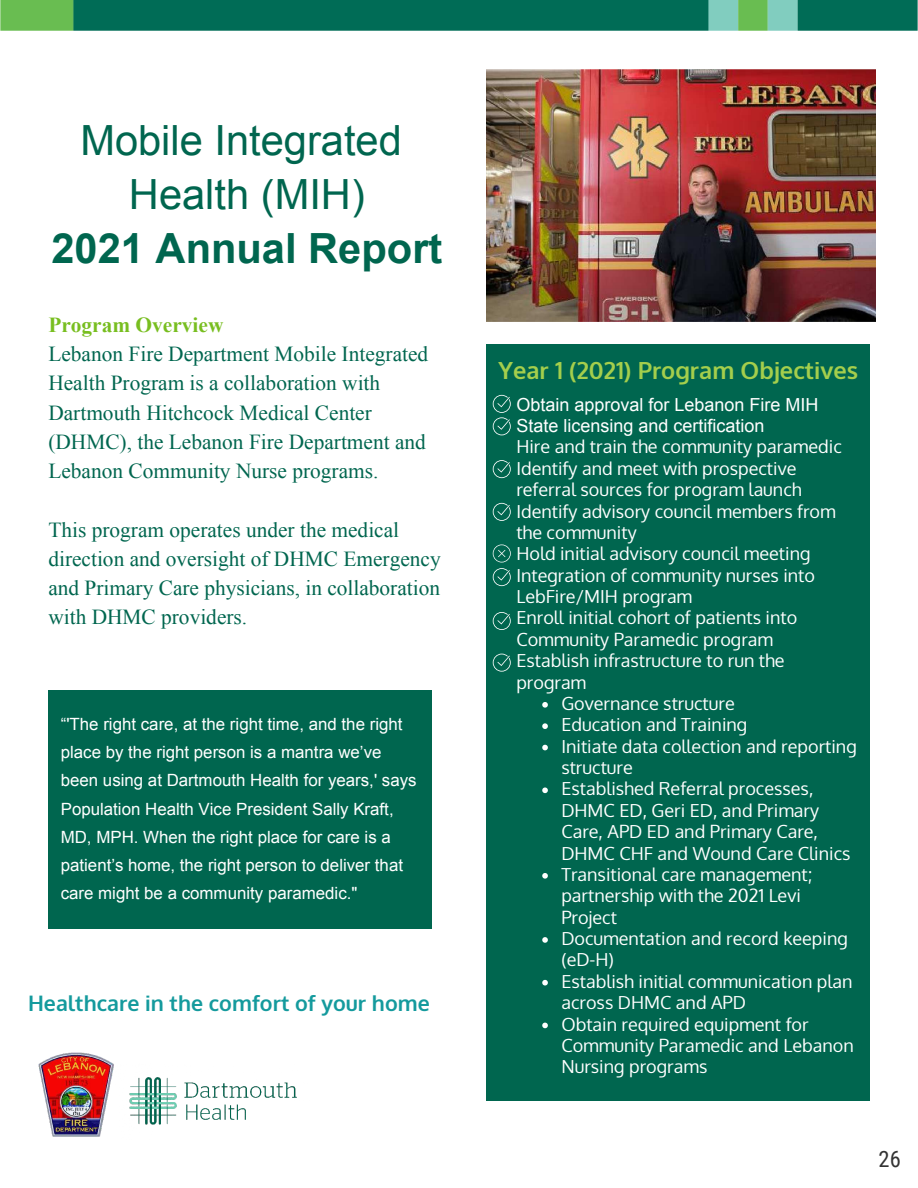
<style>
.page{position:relative;width:918px;height:1188px;background:#fff}
.page>*{position:absolute;margin:0;border:0;box-sizing:border-box;transform-origin:0 0}
.t1{font:41.7px/54px "Arial";color:#00664f;text-align:center}
.t2{font:700 41.7px "Arial";color:#00664f}
.t3{font:700 23.7px "Oxygen";color:#a4ce4c}
.t4{font:22.5px "Roboto Condensed";color:#333}
.t5{font:21.3px/29.2px "Times New Roman";color:#00664f}
.t6{font:700 21.3px "Oxygen";color:#149a9d}
.t7{font:700 21.3px "Times New Roman";color:#78be20}
.t8{font:18px "Oxygen";color:#fff}
.t9{font:18px/21.3px "Arial";color:#fff}
.t10{font:16.8px/28.2px "Arial";color:#fff}
</style>
<div class="page">
<img style="left:0;top:0;width:918px;height:30px">
<div style="left:48px;top:691px;width:384px;height:238px;background:#00664f"></div>
<img style="left:486px;top:70px;width:390px;height:252px">
<div style="left:486px;top:344px;width:384px;height:756px;background:#00664f"></div>
<svg style="left:542px;top:702px;width:6px;height:6px"></svg>
<svg style="left:542px;top:723px;width:6px;height:6px"></svg>
<svg style="left:542px;top:745px;width:6px;height:5px"></svg>
<svg style="left:542px;top:788px;width:6px;height:5px"></svg>
<svg style="left:542px;top:873px;width:6px;height:6px"></svg>
<svg style="left:542px;top:937px;width:6px;height:6px"></svg>
<svg style="left:542px;top:980px;width:6px;height:6px"></svg>
<svg style="left:542px;top:1023px;width:6px;height:5px"></svg>
<svg style="left:493px;top:395px;width:18px;height:40px"></svg>
<svg style="left:493px;top:460px;width:18px;height:18px"></svg>
<svg style="left:493px;top:503px;width:18px;height:18px"></svg>
<svg style="left:493px;top:568px;width:18px;height:18px"></svg>
<svg style="left:493px;top:544px;width:18px;height:18px"></svg>
<svg style="left:493px;top:612px;width:18px;height:18px"></svg>
<svg style="left:493px;top:654px;width:18px;height:18px"></svg>
<img style="left:129px;top:1077px;width:168px;height:48px">
<img style="left:38px;top:1052px;width:76px;height:85px">
<h1 class="t1" style="left:80px;top:114px;width:323px">Mobile Integrated<br>Health (MIH)</h1>
<h1 class="t2" style="left:51px;top:221px;width:392px">2021 Annual Report</h1>
<p class="t7" style="left:48px;top:310px;width:177px">Program Overview</p>
<p class="t5" style="left:48px;top:339px;width:381px">Lebanon Fire Department Mobile Integrated Health Program is a collaboration with Dartmouth Hitchcock Medical Center (DHMC), the Lebanon Fire Department and Lebanon Community Nurse programs.</p>
<p class="t5" style="left:48px;top:515px;width:394px">This program operates under the medical direction and oversight of DHMC Emergency and Primary Care physicians, in collaboration with DHMC providers.</p>
<p class="t10" style="left:61px;top:710px;width:357px">“'The right care, at the right time, and the right place by the right person is a mantra we’ve been using at Dartmouth Health for years,' says Population Health Vice President Sally Kraft, MD, MPH. When the right place for care is a patient’s home, the right person to deliver that care might be a community paramedic."</p>
<p class="t6" style="left:28px;top:990px;width:403px">Healthcare in the comfort of your home</p>
<h2 class="t3" style="left:499px;top:356px;width:361px">Year 1 (2021) Program Objectives</h2>
<p class="t9" style="left:516px;top:394px;width:304px">Obtain approval for Lebanon Fire MIH<br>State licensing and certification</p>
<p class="t8" style="left:516px;top:435px;width:327px">Hire and train the community paramedic</p>
<p class="t8" style="left:516px;top:456px;width:282px">Identify and meet with prospective</p>
<p class="t8" style="left:516px;top:477px;width:287px">referral sources for program launch</p>
<p class="t8" style="left:516px;top:499px;width:321px">Identify advisory council members from</p>
<p class="t8" style="left:516px;top:520px;width:122px">the community</p>
<p class="t8" style="left:516px;top:542px;width:296px">Hold initial advisory council meeting</p>
<p class="t8" style="left:516px;top:563px;width:300px">Integration of community nurses into</p>
<p class="t8" style="left:516px;top:584px;width:177px">LebFire/MIH program</p>
<p class="t8" style="left:516px;top:606px;width:282px">Enroll initial cohort of patients into</p>
<p class="t8" style="left:516px;top:627px;width:258px">Community Paramedic program</p>
<p class="t8" style="left:516px;top:648px;width:270px">Establish infrastructure to run the</p>
<p class="t8" style="left:516px;top:670px;width:71px">program</p>
<p class="t8" style="left:561px;top:691px;width:175px">Governance structure</p>
<p class="t8" style="left:561px;top:713px;width:188px">Education and Training</p>
<p class="t8" style="left:561px;top:734px;width:297px">Initiate data collection and reporting</p>
<p class="t8" style="left:561px;top:755px;width:73px">structure</p>
<p class="t8" style="left:561px;top:777px;width:254px">Established Referral processes,</p>
<p class="t8" style="left:561px;top:798px;width:259px">DHMC ED, Geri ED, and Primary</p>
<p class="t8" style="left:561px;top:819px;width:258px">Care, APD ED and Primary Care,</p>
<p class="t8" style="left:561px;top:841px;width:291px">DHMC CHF and Wound Care Clinics</p>
<p class="t8" style="left:561px;top:862px;width:252px">Transitional care management;</p>
<p class="t8" style="left:561px;top:884px;width:241px">partnership with the 2021 Levi</p>
<p class="t8" style="left:561px;top:905px;width:57px">Project</p>
<p class="t8" style="left:561px;top:926px;width:288px">Documentation and record keeping</p>
<p class="t8" style="left:561px;top:948px;width:54px">(eD-H)</p>
<p class="t8" style="left:561px;top:969px;width:293px">Establish initial communication plan</p>
<p class="t8" style="left:561px;top:990px;width:186px">across DHMC and APD</p>
<p class="t8" style="left:561px;top:1012px;width:249px">Obtain required equipment for</p>
<p class="t8" style="left:561px;top:1033px;width:294px">Community Paramedic and Lebanon</p>
<p class="t8" style="left:561px;top:1055px;width:147px">Nursing programs</p>
<p class="t4" style="left:879px;top:1143px;width:24px">26</p>
</div>
